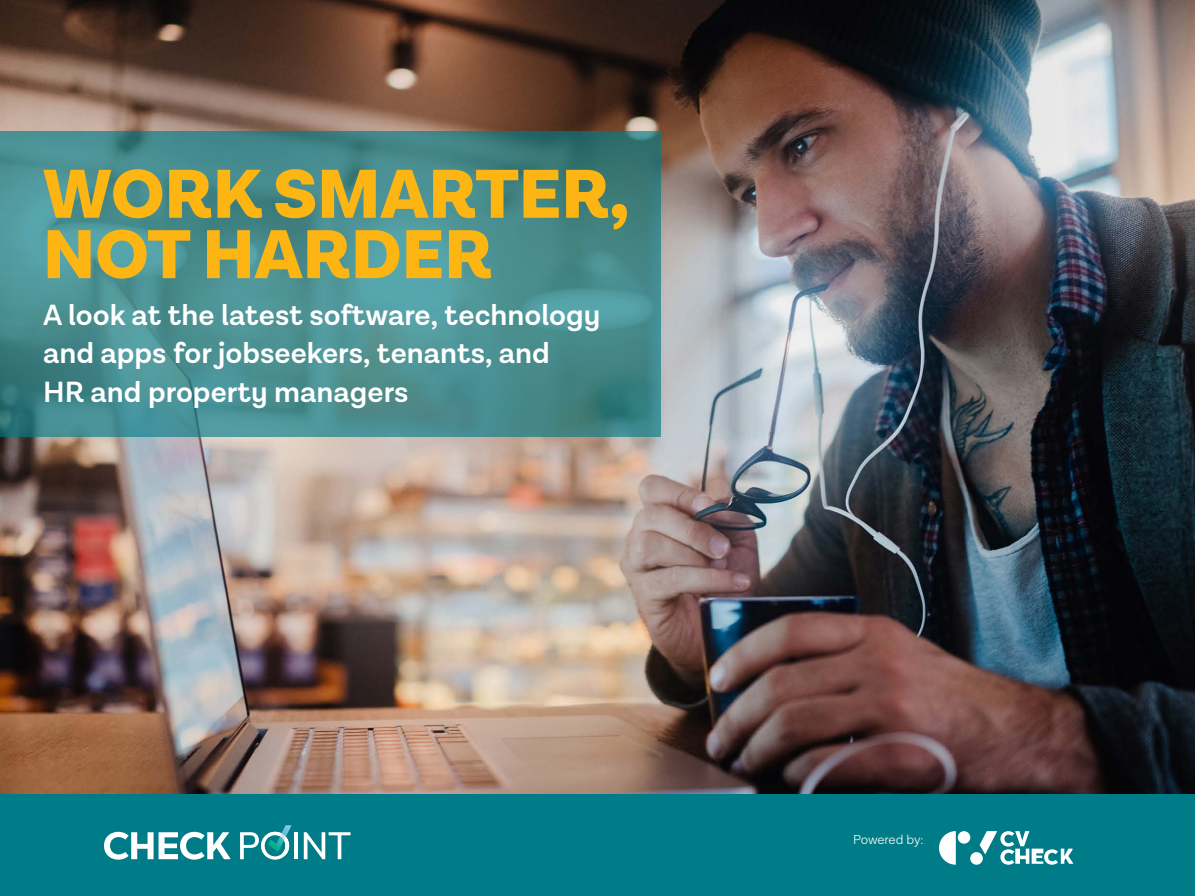
<style>
.page{position:relative;width:1195px;height:896px;background:#fff}
.page>*{position:absolute;margin:0;border:0;box-sizing:border-box;transform-origin:0 0}
.t1{font:900 69.91px/60.4px "Lota Grotesque Alt 2";color:#fcb513}
.t2{font:600 29.66px/38.5px "Lota Grotesque Alt 2";color:#fff}
.t3{font:300 13.21px "Lota Grotesque";letter-spacing:-.02em;color:#fff}
</style>
<div class="page">
<img style="left:0;top:0;width:1195px;height:795px">
<svg style="left:0;top:131px;width:660px;height:306px;background:#488d8f"></svg>
<div style="left:0;top:795px;width:1195px;height:101px;background:#007c88"></div>
<svg style="left:104px;top:832px;width:126px;height:28px"></svg>
<hr style="left:294px;top:832px;width:3px;height:27px;background:#fff">
<svg style="left:304px;top:832px;width:46px;height:27px"></svg>
<svg style="left:240px;top:825px;width:51px;height:35px"></svg>
<svg style="left:939px;top:831px;width:16px;height:34px"></svg>
<div style="left:957px;top:831px;width:13px;height:13px;background:#fff;border-radius:50%"></div>
<div style="left:970px;top:852px;width:12px;height:13px;background:#fff;border-radius:50%"></div>
<svg style="left:979px;top:831px;width:94px;height:34px"></svg>
<h1 class="t1" style="left:43px;top:166px;width:587px">WORK SMARTER,<br>NOT HARDER</h1>
<p class="t2" style="left:43px;top:296px;width:559px">A look at the latest software, technology and apps for jobseekers, tenants, and<br>HR and property managers</p>
<p class="t3" style="left:853px;top:832px;width:72px">Powered by:</p>
</div>
